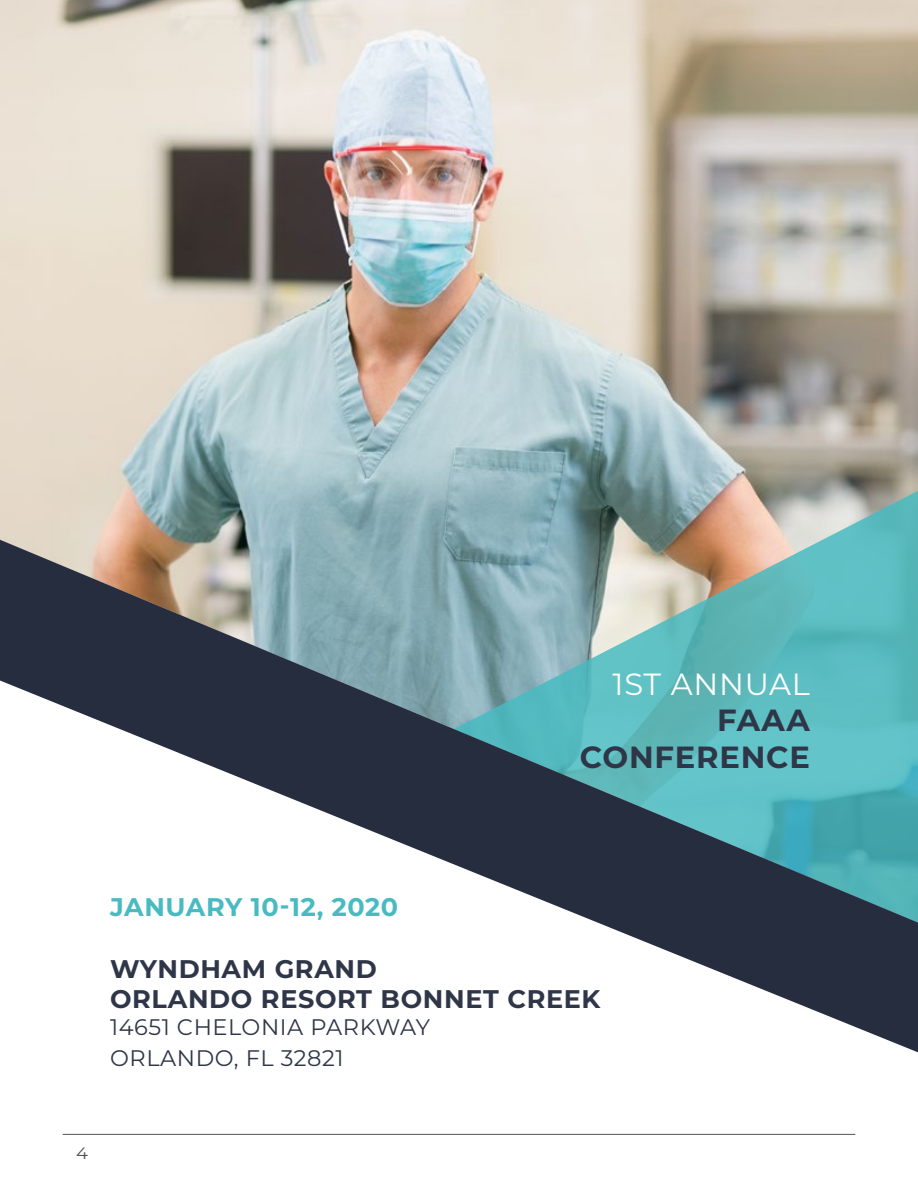
<style>
.page{position:relative;width:918px;height:1188px;background:#fff}
.page>*{position:absolute;margin:0;border:0;box-sizing:border-box;transform-origin:0 0}
.t1{font:700 30.6px/36.8px "Montserrat";letter-spacing:.025em;color:#2e3648;text-align:right}
.t2{font:30.6px "Montserrat";letter-spacing:.025em;color:#fff}
.t3{font:700 25.5px/30.6px "Montserrat";letter-spacing:.025em;color:#2e3648}
.t4{font:700 25.5px "Montserrat";letter-spacing:.025em;color:#47bbc1}
.t5{font:22.5px/30.6px "Montserrat";letter-spacing:.025em;color:#2e3648}
.t6{font:16.5px "Montserrat";color:#515253;scale:1.1 1}
</style>
<div class="page">
<img style="left:0;top:0;width:918px;height:540px">
<svg style="left:454px;top:491px;width:464px;height:49px;background:#93a6a3"></svg>
<svg style="left:0;top:540px;width:918px;height:512px"></svg>
<hr style="left:63px;top:1134px;width:792px;height:1px;background:#515253">
<p class="t2" style="left:613px;top:663px;width:199px">1ST ANNUAL</p>
<p class="t1" style="left:580px;top:701px;width:232px">FAAA<br>CONFERENCE</p>
<p class="t4" style="left:110px;top:889px;width:290px">JANUARY 10-12, 2020</p>
<p class="t3" style="left:110px;top:952px;width:492px">WYNDHAM GRAND<br>ORLANDO RESORT BONNET CREEK</p>
<p class="t5" style="left:110px;top:1011px;width:322px">14651 CHELONIA PARKWAY<br>ORLANDO, FL 32821</p>
<p class="t6" style="left:76px;top:1142px;width:12px">4</p>
</div>
